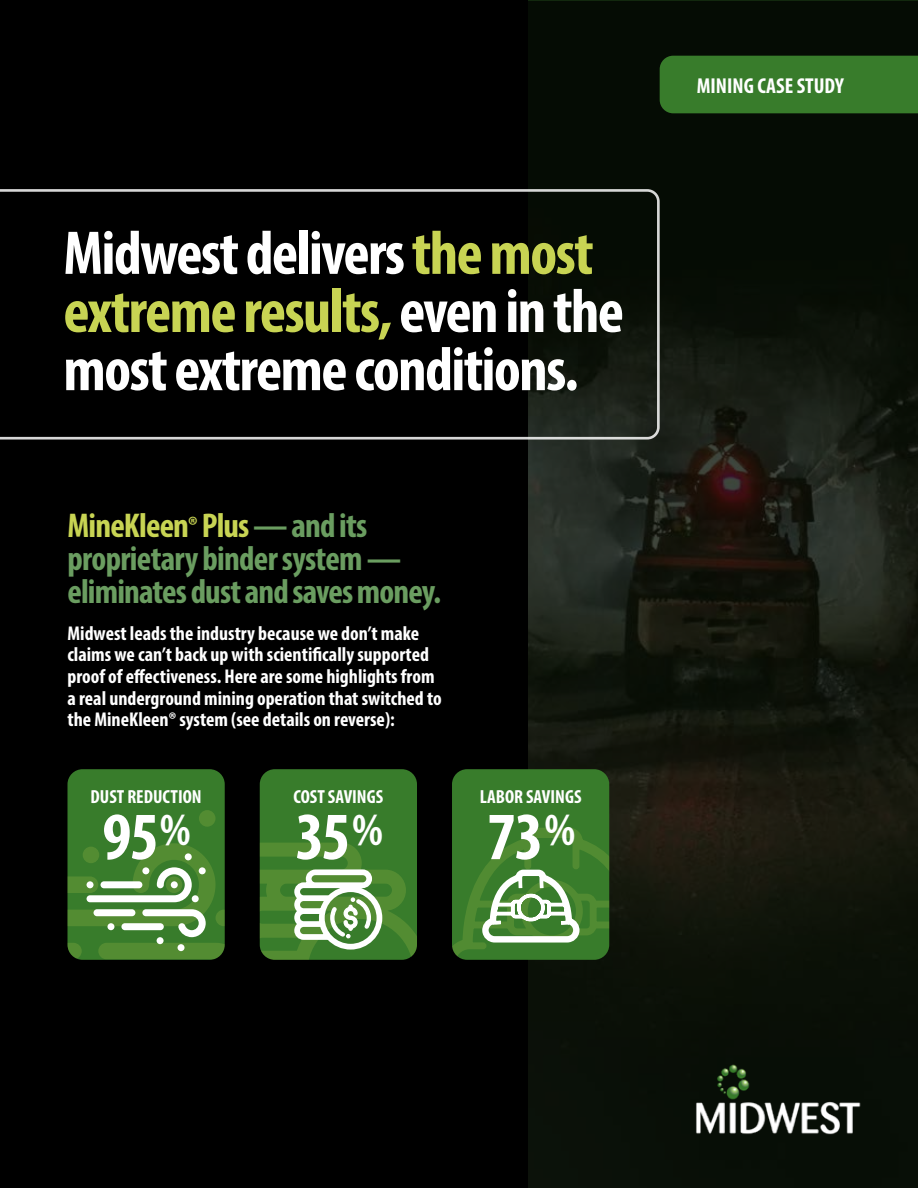
<style>
.page{position:relative;width:918px;height:1188px;background:#fff}
.page>*{position:absolute;margin:0;border:0;box-sizing:border-box;transform-origin:0 0}
.t1{font:700 condensed 67.95px "Myriad Pro";color:#fff}
.t2{font:700 condensed 62.25px/58.2px "Myriad Pro";letter-spacing:-.025em;color:#fff}
.t3{font:700 condensed 34.5px/33px "Myriad Pro";letter-spacing:-.025em;color:#6a9d60}
.t4{font:700 condensed 21.6px "Myriad Pro";color:#fff}
.t5{font:700 condensed 19.95px/21.8px "Myriad Pro";color:#fff}
.t6{font:700 condensed 19.05px "Myriad Pro";color:#fff}
.s1{color:#c8d453}
.s2{font-size:25.5px;color:#c8d453}
</style>
<div class="page">
<div style="left:0;top:1px;width:918px;height:1187px;background:#000"></div>
<img style="left:528px;top:2px;width:390px;height:1186px">
<div style="left:660px;top:56px;width:258px;height:57px;background:#387c2b"></div>
<svg style="left:0;top:189px;width:660px;height:251px"></svg>
<img style="left:685px;top:1061px;width:180px;height:80px">
<div style="left:68px;top:769px;width:157px;height:191px;background:#387c2b;border-radius:15px"></div>
<svg style="left:98px;top:943px;width:127px;height:17px;background:#4f8630"></svg>
<svg style="left:68px;top:943px;width:14px;height:16px"></svg>
<div style="left:199px;top:810px;width:17px;height:17px;background:#538c32;border-radius:50%"></div>
<svg style="left:68px;top:843px;width:157px;height:94px"></svg>
<div style="left:121px;top:923px;width:43px;height:7px;background:#fff;border-radius:3px"></div>
<div style="left:101px;top:881px;width:41px;height:7px;background:#fff;border-radius:3px"></div>
<div style="left:94px;top:909px;width:41px;height:7px;background:#fff;border-radius:3px"></div>
<div style="left:107px;top:923px;width:7px;height:7px;background:#fff;border-radius:50%"></div>
<div style="left:87px;top:881px;width:7px;height:7px;background:#fff;border-radius:50%"></div>
<div style="left:171px;top:881px;width:7px;height:7px;background:#fff;border-radius:50%"></div>
<div style="left:192px;top:895px;width:7px;height:7px;background:#fff;border-radius:50%"></div>
<div style="left:199px;top:867px;width:7px;height:7px;background:#fff;border-radius:50%"></div>
<div style="left:185px;top:853px;width:7px;height:7px;background:#fff;border-radius:50%"></div>
<div style="left:142px;top:867px;width:7px;height:7px;background:#fff;border-radius:50%"></div>
<div style="left:157px;top:937px;width:7px;height:7px;background:#fff;border-radius:50%"></div>
<div style="left:178px;top:944px;width:7px;height:7px;background:#fff;border-radius:50%"></div>
<div style="left:260px;top:769px;width:157px;height:191px;background:#387c2b;border-radius:15px"></div>
<svg style="left:260px;top:843px;width:157px;height:117px"></svg>
<div style="left:452px;top:769px;width:157px;height:191px;background:#387c2b;border-radius:15px"></div>
<svg style="left:452px;top:828px;width:157px;height:259px"></svg>
<h2 class="t2" style="left:63px;top:223px;width:562px">Midwest delivers <span class="s1">the most extreme results,</span> even in the most extreme conditions.</h2>
<h3 class="t3" style="left:67px;top:508px;width:375px"><span class="s1">MineKleen</span><span class="s2">®</span> <span class="s1">Plus</span>— and its proprietary binder system — eliminates dust and saves money.</h3>
<p class="t5" style="left:68px;top:622px;width:376px">Midwest leads the industry because we don’t make claims we can’t back up with scientifically supported proof of effectiveness. Here are some highlights from a real underground mining operation that switched to the MineKleen® system (see details on reverse):</p>
<p class="t6" style="left:91px;top:785px;width:113px">DUST REDUCTION</p>
<h1 class="t1" style="left:102px;top:794px;width:90px">95<sup>%</sup></h1>
<p class="t6" style="left:294px;top:785px;width:91px">COST SAVINGS</p>
<h1 class="t1" style="left:295px;top:794px;width:89px">35<sup>%</sup></h1>
<p class="t6" style="left:480px;top:785px;width:103px">LABOR SAVINGS</p>
<h1 class="t1" style="left:487px;top:794px;width:90px">73<sup>%</sup></h1>
<p class="t4" style="left:697px;top:72px;width:149px">MINING CASE STUDY</p>
</div>
